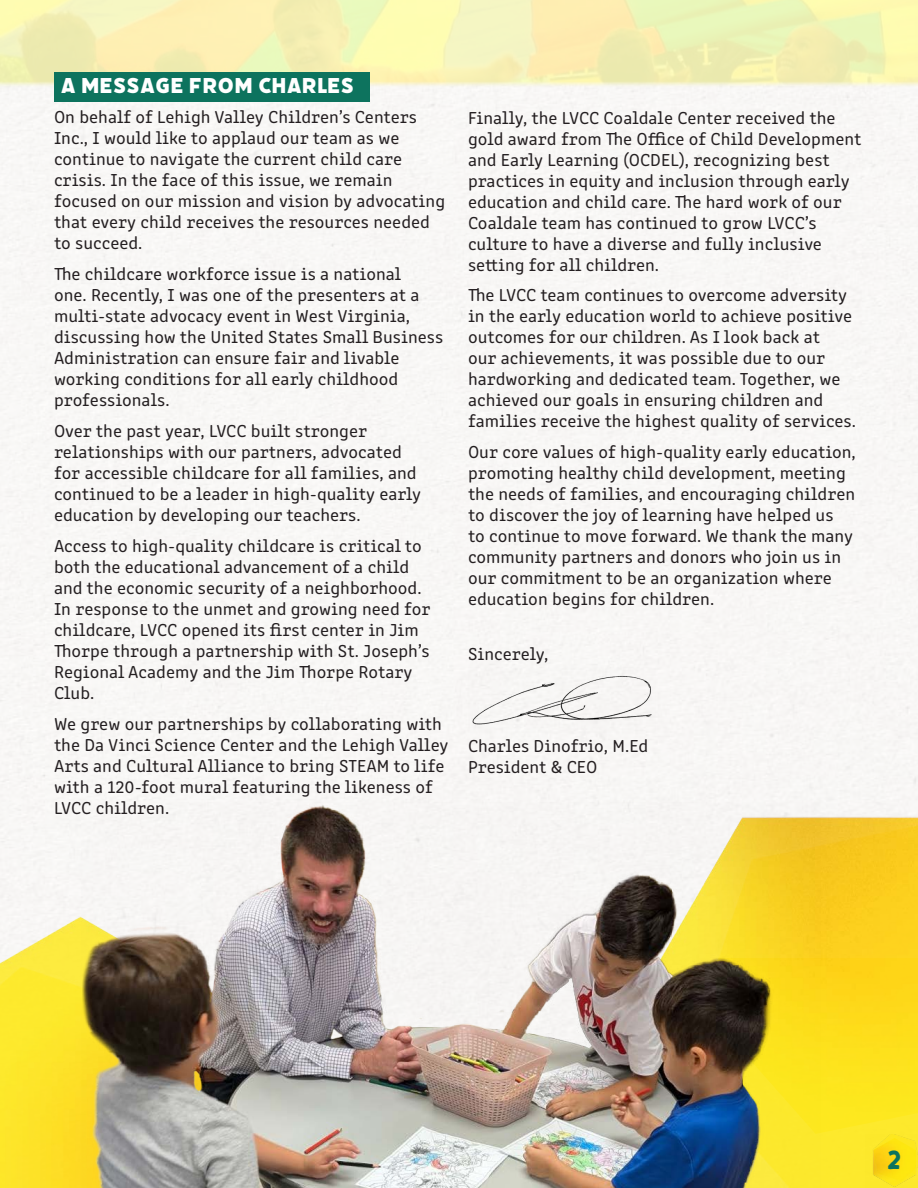
<style>
.page{position:relative;width:918px;height:1188px;background:#fff}
.page>*{position:absolute;margin:0;border:0;box-sizing:border-box;transform-origin:0 0}
.t1{font:25.5px "Tomarik Brush";color:#0d735e}
.t2{font:24px "Filicudi Solid";letter-spacing:.005em;color:#fff}
.t3{font:18px/21px "Clone Rounded";color:#241f21}
</style>
<div class="page">
<div style="left:0;top:88px;width:918px;height:777px;background:#f8f7f5"></div>
<img style="left:580px;top:756px;width:338px;height:432px">
<img style="left:0;top:865px;width:81px;height:323px">
<img style="left:866px;top:1134px;width:52px;height:54px">
<img style="left:81px;top:776px;width:740px;height:412px">
<img style="left:468px;top:668px;width:187px;height:65px">
<img style="left:0;top:0;width:918px;height:88px">
<div style="left:54px;top:72px;width:315px;height:29px;background:#0d735e"></div>
<h2 class="t2" style="left:61px;top:72px;width:295px">A MESSAGE FROM CHARLES</h2>
<p class="t3" style="left:54px;top:106px;width:393px">On behalf of Lehigh Valley Children’s Centers Inc., I would like to applaud our team as we continue to navigate the current child care crisis. In the face of this issue, we remain focused on our mission and vision by advocating that every child receives the resources needed to succeed.</p>
<p class="t3" style="left:54px;top:262px;width:391px">The childcare workforce issue is a national<br>one. Recently, I was one of the presenters at a multi-state advocacy event in West Virginia, discussing how the United States Small Business Administration can ensure fair and livable working conditions for all early childhood professionals.</p>
<p class="t3" style="left:54px;top:419px;width:369px">Over the past year, LVCC built stronger relationships with our partners, advocated for accessible childcare for all families, and continued to be a leader in high-quality early education by developing our teachers.</p>
<p class="t3" style="left:54px;top:534px;width:378px">Access to high-quality childcare is critical to both the educational advancement of a child and the economic security of a neighborhood.<br>In response to the unmet and growing need for childcare, LVCC opened its first center in Jim Thorpe through a partnership with St. Joseph’s Regional Academy and the Jim Thorpe Rotary Club.</p>
<p class="t3" style="left:54px;top:712px;width:396px">We grew our partnerships by collaborating with the Da Vinci Science Center and the Lehigh Valley Arts and Cultural Alliance to bring STEAM to life with a 120-foot mural featuring the likeness of LVCC children.</p>
<p class="t3" style="left:468px;top:106px;width:395px">Finally, the LVCC Coaldale Center received the gold award from The Office of Child Development and Early Learning (OCDEL), recognizing best practices in equity and inclusion through early education and child care. The hard work of our Coaldale team has continued to grow LVCC’s culture to have a diverse and fully inclusive setting for all children.</p>
<p class="t3" style="left:468px;top:284px;width:390px">The LVCC team continues to overcome adversity in the early education world to achieve positive outcomes for our children. As I look back at<br>our achievements, it was possible due to our hardworking and dedicated team. Together, we achieved our goals in ensuring children and families receive the highest quality of services.</p>
<p class="t3" style="left:468px;top:440px;width:389px">Our core values of high-quality early education, promoting healthy child development, meeting the needs of families, and encouraging children to discover the joy of learning have helped us<br>to continue to move forward. We thank the many community partners and donors who join us in our commitment to be an organization where education begins for children.</p>
<p class="t3" style="left:468px;top:642px;width:82px">Sincerely,</p>
<p class="t3" style="left:468px;top:734px;width:182px">Charles Dinofrio, M.Ed<br>President &amp; CEO</p>
<h1 class="t1" style="left:887px;top:1137px;width:15px">2</h1>
</div>
